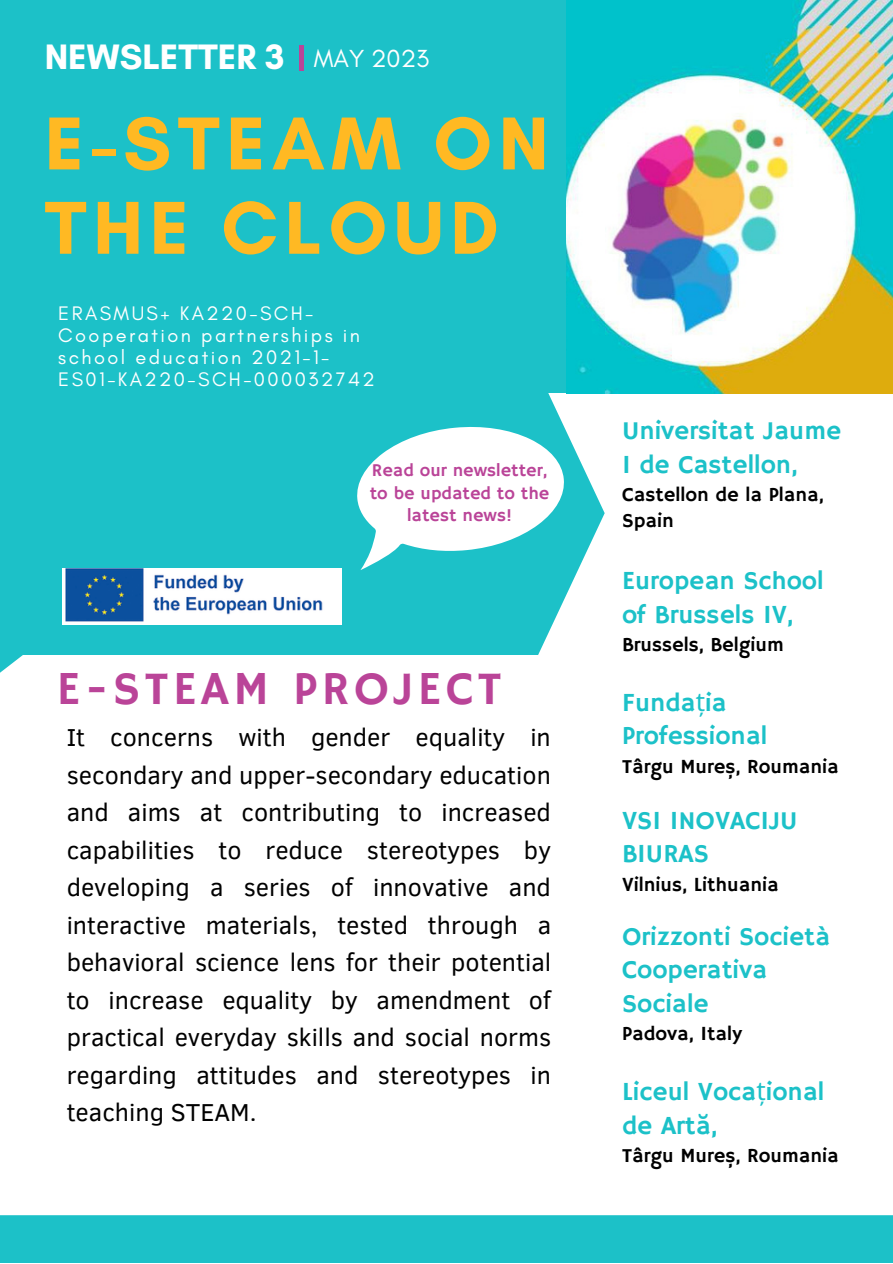
<style>
.page{position:relative;width:893px;height:1264px;background:#fff}
.page>*{position:absolute;margin:0;border:0;box-sizing:border-box;transform-origin:0 0}
.t1{font:700 76.2px/84.3px "Glacial Indifference";letter-spacing:.085em;color:#ffb923}
.t2{font:47.25px "Hammersmith One";letter-spacing:.095em;color:#ba4498}
.t3{font:700 36px "Glacial Indifference";color:#fff}
.t4{font:25.95px/33.8px "Hammersmith One";color:#1cc1c8}
.t5{font:25.05px/37.5px "Clear Sans";color:#000;text-align:justify}
.t6{font:19.95px/25.8px "Hammersmith One";color:#000}
.t7{font:19.95px/21.8px "Glacial Indifference";letter-spacing:.12em;color:#fff}
.t8{font:18px/22.5px "Hammersmith One";color:#ba4498;text-align:center}
.s1{font-weight:400;font-size:25.2px}
.s2{font-family:"Noto Sans"}
</style>
<div class="page">
<div style="left:0;top:0;width:892px;height:392px;background:#1cc1c8"></div>
<img style="left:566px;top:0;width:326px;height:393px">
<svg style="left:0;top:370px;width:604px;height:285px;fill:#1cc1c8"></svg>
<svg style="left:356px;top:425px;width:209px;height:145px"></svg>
<svg style="left:0;top:489px;width:142px;height:184px;background:#35c7ce"></svg>
<hr style="left:300px;top:45px;width:4px;height:25px;background:#ba4498">
<img style="left:62px;top:568px;width:279px;height:56px">
<div style="left:0;top:1215px;width:892px;height:47px;background:#1cc1c8"></div>
<h3 class="t3" style="left:45px;top:35px;width:386px">NEWSLETTER 3 <span class="s1">MAY 2023</span></h3>
<h1 class="t1" style="left:45px;top:101px;width:505px">E-STEAM ON<br>THE CLOUD</h1>
<p class="t7" style="left:58px;top:302px;width:318px">ERASMUS+ KA220-SCH-<br>Cooperation partnerships in school education 2021-1-<br>ES01-KA220-SCH-000032742</p>
<p class="t8" style="left:370px;top:460px;width:181px">Read our newsletter, to be updated to the latest news!</p>
<h2 class="t2" style="left:57px;top:661px;width:446px">E-STEAM PROJECT</h2>
<p class="t5" style="left:67px;top:717px;width:486px">It concerns with gender equality in secondary and upper-secondary education and aims at contributing to increased capabilities to reduce stereotypes by developing a series of innovative and interactive materials, tested through a behavioral science lens for their potential to increase equality by amendment of practical everyday skills and social norms regarding attitudes and stereotypes in teaching STEAM.</p>
<p class="t4" style="left:622px;top:415px;width:220px">Universitat Jaume<br>I de Castellon,</p>
<p class="t6" style="left:622px;top:482px;width:203px">Castellon de la Plana,<br>Spain</p>
<p class="t4" style="left:622px;top:565px;width:203px">European School of Brussels IV,</p>
<p class="t6" style="left:622px;top:632px;width:163px">Brussels, Belgium</p>
<p class="t4" style="left:622px;top:686px;width:147px">Funda<span class="s2">ț</span>ia<br>Professional</p>
<p class="t6" style="left:622px;top:754px;width:218px">Târgu Mureș, Roumania</p>
<p class="t4" style="left:622px;top:804px;width:177px">VSI INOVACIJU<br>BIURAS</p>
<p class="t6" style="left:622px;top:872px;width:158px">Vilnius, Lithuania</p>
<p class="t4" style="left:622px;top:920px;width:209px">Orizzonti Società<br>Cooperativa<br>Sociale</p>
<p class="t6" style="left:622px;top:1021px;width:121px">Padova, Italy</p>
<p class="t4" style="left:622px;top:1076px;width:204px">Liceul Voca<span class="s2">ț</span>ional de Artă,</p>
<p class="t6" style="left:622px;top:1143px;width:218px">Târgu Mureș, Roumania</p>
</div>
